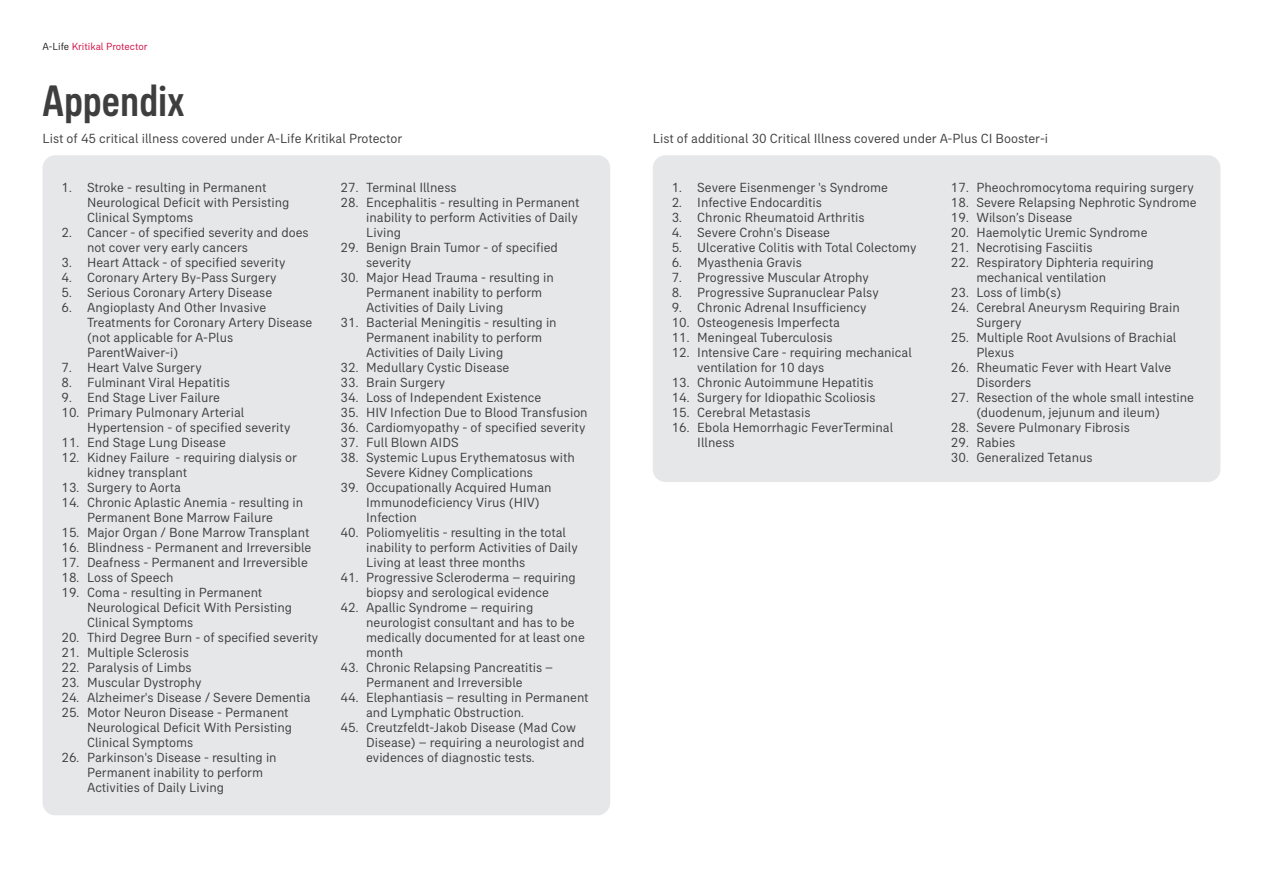
<style>
.page{position:relative;width:1263px;height:893px;background:#fff}
.page>*{position:absolute;margin:0;border:0;box-sizing:border-box;transform-origin:0 0}
.t1{font:500 condensed 45px "AIA Everest";color:#3e3e3f}
.t2{font:13.5px/15px "AIA Everest";color:#3e3e3f}
.t3{font:10.5px "AIA Everest";color:#d20d44}
.s1{color:#231f20}
</style>
<div class="page">
<div style="left:653px;top:155px;width:567px;height:327px;background:#e6e7e9;border-radius:13px"></div>
<div style="left:43px;top:155px;width:567px;height:660px;background:#e6e7e9;border-radius:13px"></div>
<p class="t3" style="left:43px;top:40px;width:107px"><span class="s1">A-Life</span> Kritikal Protector</p>
<h1 class="t1" style="left:43px;top:75px;width:143px">Appendix</h1>
<p class="t2" style="left:43px;top:131px;width:361px">List of 45 critical illness covered under A-Life Kritikal Protector</p>
<p class="t2" style="left:87px;top:180px;width:204px;text-indent:-26px">1. Stroke - resulting in Permanent<br>Neurological Deficit with Persisting<br>Clinical Symptoms</p>
<p class="t2" style="left:87px;top:225px;width:223px;text-indent:-26px">2. Cancer - of specified severity and does not cover very early cancers</p>
<p class="t2" style="left:61px;top:255px;width:225px">3. Heart Attack - of specified severity</p>
<p class="t2" style="left:61px;top:270px;width:216px">4. Coronary Artery By-Pass Surgery</p>
<p class="t2" style="left:61px;top:285px;width:212px">5. Serious Coronary Artery Disease</p>
<p class="t2" style="left:87px;top:300px;width:227px;text-indent:-26px">6. Angioplasty And Other Invasive<br>Treatments for Coronary Artery Disease (not applicable for A-Plus<br>ParentWaiver-i)</p>
<p class="t2" style="left:61px;top:360px;width:142px">7. Heart Valve Surgery</p>
<p class="t2" style="left:61px;top:375px;width:170px">8. Fulminant Viral Hepatitis</p>
<p class="t2" style="left:61px;top:390px;width:160px">9. End Stage Liver Failure</p>
<p class="t2" style="left:87px;top:405px;width:205px;text-indent:-26px">10. Primary Pulmonary Arterial<br>Hypertension - of specified severity</p>
<p class="t2" style="left:61px;top:435px;width:166px">11. End Stage Lung Disease</p>
<p class="t2" style="left:87px;top:450px;width:211px;text-indent:-26px">12. Kidney Failure - requiring dialysis or kidney transplant</p>
<p class="t2" style="left:61px;top:480px;width:121px">13. Surgery to Aorta</p>
<p class="t2" style="left:61px;top:495px;width:243px;text-align:center">14. Chronic Aplastic Anemia - resulting in<br>Permanent Bone Marrow Failure</p>
<p class="t2" style="left:61px;top:525px;width:249px">15. Major Organ / Bone Marrow Transplant</p>
<p class="t2" style="left:61px;top:540px;width:251px">16. Blindness - Permanent and Irreversible</p>
<p class="t2" style="left:61px;top:555px;width:248px">17. Deafness - Permanent and Irreversible</p>
<p class="t2" style="left:61px;top:570px;width:114px">18. Loss of Speech</p>
<p class="t2" style="left:87px;top:585px;width:207px;text-indent:-26px">19. Coma - resulting in Permanent<br>Neurological Deficit With Persisting<br>Clinical Symptoms</p>
<p class="t2" style="left:61px;top:630px;width:258px">20. Third Degree Burn - of specified severity</p>
<p class="t2" style="left:61px;top:645px;width:129px">21. Multiple Sclerosis</p>
<p class="t2" style="left:61px;top:660px;width:132px">22. Paralysis of Limbs</p>
<p class="t2" style="left:61px;top:675px;width:141px">23. Muscular Dystrophy</p>
<p class="t2" style="left:61px;top:690px;width:251px">24. Alzheimer's Disease / Severe Dementia</p>
<p class="t2" style="left:87px;top:705px;width:207px;text-indent:-26px">25. Motor Neuron Disease - Permanent<br>Neurological Deficit With Persisting<br>Clinical Symptoms</p>
<p class="t2" style="left:87px;top:750px;width:191px;text-indent:-26px">26. Parkinson's Disease - resulting in<br>Permanent inability to perform<br>Activities of Daily Living</p>
<p class="t2" style="left:341px;top:180px;width:118px">27. Terminal Illness</p>
<p class="t2" style="left:366px;top:195px;width:215px;text-indent:-26px">28. Encephalitis - resulting in Permanent inability to perform Activities of Daily<br>Living</p>
<p class="t2" style="left:366px;top:240px;width:193px;text-indent:-26px">29. Benign Brain Tumor - of specified severity</p>
<p class="t2" style="left:366px;top:270px;width:189px;text-indent:-26px">30. Major Head Trauma - resulting in<br>Permanent inability to perform<br>Activities of Daily Living</p>
<p class="t2" style="left:366px;top:315px;width:192px;text-indent:-26px">31. Bacterial Meningitis - resulting in<br>Permanent inability to perform<br>Activities of Daily Living</p>
<p class="t2" style="left:341px;top:360px;width:170px">32. Medullary Cystic Disease</p>
<p class="t2" style="left:341px;top:375px;width:106px">33. Brain Surgery</p>
<p class="t2" style="left:341px;top:390px;width:202px">34. Loss of Independent Existence</p>
<p class="t2" style="left:341px;top:405px;width:249px">35. HIV Infection Due to Blood Transfusion</p>
<p class="t2" style="left:341px;top:420px;width:246px">36. Cardiomyopathy - of specified severity</p>
<p class="t2" style="left:341px;top:435px;width:120px">37. Full Blown AIDS</p>
<p class="t2" style="left:366px;top:450px;width:210px;text-indent:-26px">38. Systemic Lupus Erythematosus with<br>Severe Kidney Complications</p>
<p class="t2" style="left:366px;top:480px;width:187px;text-indent:-26px">39. Occupationally Acquired Human<br>Immunodeficiency Virus (HIV)<br>Infection</p>
<p class="t2" style="left:366px;top:525px;width:213px;text-indent:-26px">40. Poliomyelitis - resulting in the total inability to perform Activities of Daily<br>Living at least three months</p>
<p class="t2" style="left:341px;top:570px;width:237px;text-align:center">41. Progressive Scleroderma – requiring biopsy and serological evidence</p>
<p class="t2" style="left:366px;top:600px;width:220px;text-indent:-26px">42. Apallic Syndrome – requiring neurologist consultant and has to be medically documented for at least one month</p>
<p class="t2" style="left:341px;top:660px;width:214px;text-align:center">43. Chronic Relapsing Pancreatitis –<br>Permanent and Irreversible</p>
<p class="t2" style="left:366px;top:690px;width:224px;text-indent:-26px">44. Elephantiasis – resulting in Permanent and Lymphatic Obstruction.</p>
<p class="t2" style="left:366px;top:720px;width:220px;text-indent:-26px">45. Creutzfeldt-Jakob Disease (Mad Cow<br>Disease) – requiring a neurologist and evidences of diagnostic tests.</p>
<p class="t2" style="left:653px;top:131px;width:397px">List of additional 30 Critical Illness covered under A-Plus CI Booster-i</p>
<p class="t2" style="left:672px;top:180px;width:218px">1. Severe Eisenmenger 's Syndrome</p>
<p class="t2" style="left:672px;top:195px;width:152px">2. Infective Endocarditis</p>
<p class="t2" style="left:672px;top:210px;width:194px">3. Chronic Rheumatoid Arthritis</p>
<p class="t2" style="left:672px;top:225px;width:160px">4. Severe Crohn's Disease</p>
<p class="t2" style="left:672px;top:240px;width:246px">5. Ulcerative Colitis with Total Colectomy</p>
<p class="t2" style="left:672px;top:255px;width:132px">6. Myasthenia Gravis</p>
<p class="t2" style="left:672px;top:270px;width:199px">7. Progressive Muscular Atrophy</p>
<p class="t2" style="left:672px;top:285px;width:209px">8. Progressive Supranuclear Palsy</p>
<p class="t2" style="left:672px;top:300px;width:196px">9. Chronic Adrenal Insufficiency</p>
<p class="t2" style="left:672px;top:315px;width:170px">10. Osteogenesis Imperfecta</p>
<p class="t2" style="left:672px;top:330px;width:162px">11. Meningeal Tuberculosis</p>
<p class="t2" style="left:697px;top:345px;width:216px;text-indent:-26px">12. Intensive Care - requiring mechanical ventilation for 10 days</p>
<p class="t2" style="left:672px;top:375px;width:203px">13. Chronic Autoimmune Hepatitis</p>
<p class="t2" style="left:672px;top:390px;width:205px">14. Surgery for Idiopathic Scoliosis</p>
<p class="t2" style="left:672px;top:405px;width:140px">15. Cerebral Metastasis</p>
<p class="t2" style="left:697px;top:420px;width:197px;text-indent:-26px">16. Ebola Hemorrhagic FeverTerminal<br>Illness</p>
<p class="t2" style="left:951px;top:180px;width:244px">17. Pheochromocytoma requiring surgery</p>
<p class="t2" style="left:951px;top:195px;width:247px">18. Severe Relapsing Nephrotic Syndrome</p>
<p class="t2" style="left:951px;top:210px;width:123px">19. Wilson’s Disease</p>
<p class="t2" style="left:951px;top:225px;width:198px">20. Haemolytic Uremic Syndrome</p>
<p class="t2" style="left:951px;top:240px;width:143px">21. Necrotising Fasciitis</p>
<p class="t2" style="left:976px;top:255px;width:179px;text-indent:-26px">22. Respiratory Diphteria requiring mechanical ventilation</p>
<p class="t2" style="left:951px;top:285px;width:112px">23. Loss of limb(s)</p>
<p class="t2" style="left:976px;top:300px;width:205px;text-indent:-26px">24. Cerebral Aneurysm Requiring Brain<br>Surgery</p>
<p class="t2" style="left:976px;top:330px;width:201px;text-indent:-26px">25. Multiple Root Avulsions of Brachial<br>Plexus</p>
<p class="t2" style="left:976px;top:360px;width:196px;text-indent:-26px">26. Rheumatic Fever with Heart Valve<br>Disorders</p>
<p class="t2" style="left:976px;top:390px;width:219px;text-indent:-26px">27. Resection of the whole small intestine (duodenum, jejunum and ileum)</p>
<p class="t2" style="left:951px;top:420px;width:180px">28. Severe Pulmonary Fibrosis</p>
<p class="t2" style="left:951px;top:435px;width:66px">29. Rabies</p>
<p class="t2" style="left:951px;top:450px;width:143px">30. Generalized Tetanus</p>
</div>
